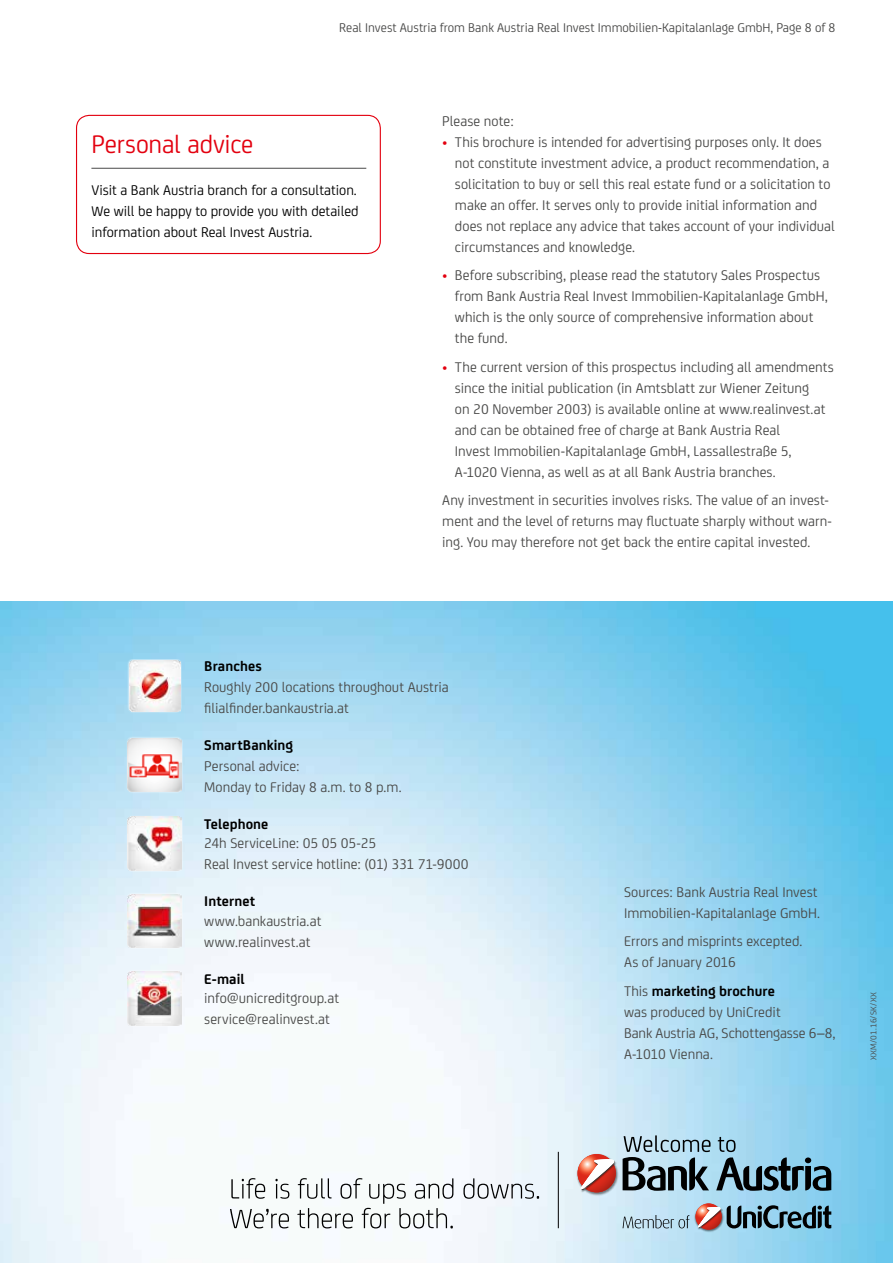
<style>
.page{position:relative;width:893px;height:1263px;background:#fff}
.page>*{position:absolute;margin:0;border:0;box-sizing:border-box;transform-origin:0 0}
.t1{font:27px "FS Joey";letter-spacing:-.01em;color:#e3000f}
.t2{font:15px/21px "FS Joey";letter-spacing:.005em;color:#494948}
.t3{font:15px/21px "FS Joey";color:#000}
.t4{font:700 15px "FS Joey";letter-spacing:.005em;color:#000}
.t5{font:13.5px "FS Joey";color:#494948}
.t6{font:9px "FS Joey";letter-spacing:.035em;color:#494948}
.s1{color:#e3000f}
.s2{font-weight:700;color:#000}
</style>
<div class="page">
<img style="left:0;top:602px;width:893px;height:661px">
<svg style="left:623px;top:1215px;width:66px;height:13px"></svg>
<svg style="left:727px;top:1205px;width:104px;height:23px;background:#527483"></svg>
<img style="left:694px;top:1202px;width:30px;height:30px">
<svg style="left:695px;top:1203px;width:27px;height:26px"></svg>
<img style="left:697px;top:1207px;width:25px;height:23px">
<svg style="left:698px;top:1207px;width:23px;height:21px"></svg>
<img style="left:576px;top:1152px;width:43px;height:44px">
<svg style="left:577px;top:1154px;width:39px;height:38px"></svg>
<img style="left:580px;top:1160px;width:37px;height:33px">
<svg style="left:581px;top:1159px;width:34px;height:31px"></svg>
<svg style="left:623px;top:1135px;width:87px;height:56px;background:#7e94a0"></svg>
<svg style="left:716px;top:1137px;width:115px;height:54px;background:#6e98ac"></svg>
<hr style="left:558px;top:1152px;width:1px;height:76px;background:#000">
<svg style="left:231px;top:1178px;width:34px;height:21px"></svg>
<svg style="left:275px;top:1179px;width:14px;height:20px"></svg>
<svg style="left:463px;top:1178px;width:76px;height:21px"></svg>
<svg style="left:230px;top:1209px;width:59px;height:19px"></svg>
<svg style="left:297px;top:1178px;width:156px;height:50px"></svg>
<div style="left:76px;top:115px;width:305px;height:139px;border:1px solid #e3000f;border-radius:13px"></div>
<hr style="left:91px;top:168px;width:275px;height:1px;background:#494948">
<div style="left:127px;top:659px;width:55px;height:54px;background:#fff;opacity:.75"></div>
<img style="left:129px;top:660px;width:51px;height:51px">
<div style="left:126px;top:736px;width:57px;height:57px;background:#fff;opacity:.75"></div>
<img style="left:128px;top:738px;width:53px;height:53px">
<div style="left:126px;top:815px;width:57px;height:57px;background:#fff;opacity:.75"></div>
<img style="left:128px;top:817px;width:53px;height:53px">
<div style="left:126px;top:892px;width:57px;height:57px;background:#fff;opacity:.75"></div>
<img style="left:128px;top:894px;width:53px;height:54px">
<div style="left:126px;top:969px;width:57px;height:58px;background:#fff;opacity:.75"></div>
<img style="left:128px;top:971px;width:53px;height:54px">
<p class="t5" style="left:339px;top:18px;width:498px">Real Invest Austria from Bank Austria Real Invest Immobilien-Kapitalanlage GmbH, Page 8 of 8</p>
<h1 class="t1" style="left:91px;top:125px;width:164px">Personal advice</h1>
<p class="t3" style="left:91px;top:179px;width:269px">Visit a Bank Austria branch for a consultation.<br>We will be happy to provide you with detailed information about Real Invest Austria.</p>
<p class="t2" style="left:442px;top:110px;width:73px">Please note:</p>
<p class="t2" style="left:455px;top:131px;width:381px;text-indent:-13px"><span class="s1">•</span> This brochure is intended for advertising purposes only. It does not constitute investment advice, a product recommendation, a solicitation to buy or sell this real estate fund or a solicitation to make an offer. It serves only to provide initial information and does not replace any advice that takes account of your individual circumstances and knowledge.</p>
<p class="t2" style="left:455px;top:264px;width:374px;text-indent:-13px"><span class="s1">•</span> Before subscribing, please read the statutory Sales Prospectus from Bank Austria Real Invest Immobilien-Kapitalanlage GmbH, which is the only source of comprehensive information about the fund.</p>
<p class="t2" style="left:455px;top:355px;width:380px;text-indent:-13px"><span class="s1">•</span> The current version of this prospectus including all amendments since the initial publication (in Amtsblatt zur Wiener Zeitung<br>on 20 November 2003) is available online at www.realinvest.at and can be obtained free of charge at Bank Austria Real<br>Invest Immobilien-Kapitalanlage GmbH, Lassallestraße 5, A-1020 Vienna, as well as at all Bank Austria branches.</p>
<p class="t2" style="left:442px;top:488px;width:391px">Any investment in securities involves risks. The value of an invest&shy;ment and the level of returns may fluctuate sharply without warn&shy;ing. You may therefore not get back the entire capital invested.</p>
<p class="t4" style="left:204px;top:655px;width:59px">Branches</p>
<p class="t2" style="left:204px;top:676px;width:246px">Roughly 200 locations throughout Austria filialfinder.bankaustria.at</p>
<p class="t4" style="left:204px;top:734px;width:90px">SmartBanking</p>
<p class="t2" style="left:204px;top:754px;width:199px">Personal advice:<br>Monday to Friday 8 a.m. to 8 p.m.</p>
<p class="t4" style="left:204px;top:812px;width:66px">Telephone</p>
<p class="t2" style="left:204px;top:832px;width:266px">24h ServiceLine: 05 05 05-25<br>Real Invest service hotline: (01) 331 71-9000</p>
<p class="t4" style="left:204px;top:890px;width:53px">Internet</p>
<p class="t2" style="left:204px;top:909px;width:119px">www.bankaustria.at www.realinvest.at</p>
<p class="t4" style="left:204px;top:967px;width:42px">E-mail</p>
<p class="t2" style="left:204px;top:987px;width:136px">info@unicreditgroup.at service@realinvest.at</p>
<p class="t2" style="left:624px;top:881px;width:198px">Sources: Bank Austria Real Invest<br>Immobilien-Kapitalanlage GmbH.</p>
<p class="t2" style="left:624px;top:930px;width:180px">Errors and misprints excepted.<br>As of January 2016</p>
<p class="t2" style="left:624px;top:979px;width:213px">This <span class="s2">marketing brochure<br></span>was produced by UniCredit<br>Bank Austria AG, Schottengasse 6–8,<br>A-1010 Vienna.</p>
<p class="t6" style="left:867px;top:1060px;width:69px;rotate:-90deg">XXM/01.16/SK/XX</p>
</div>
